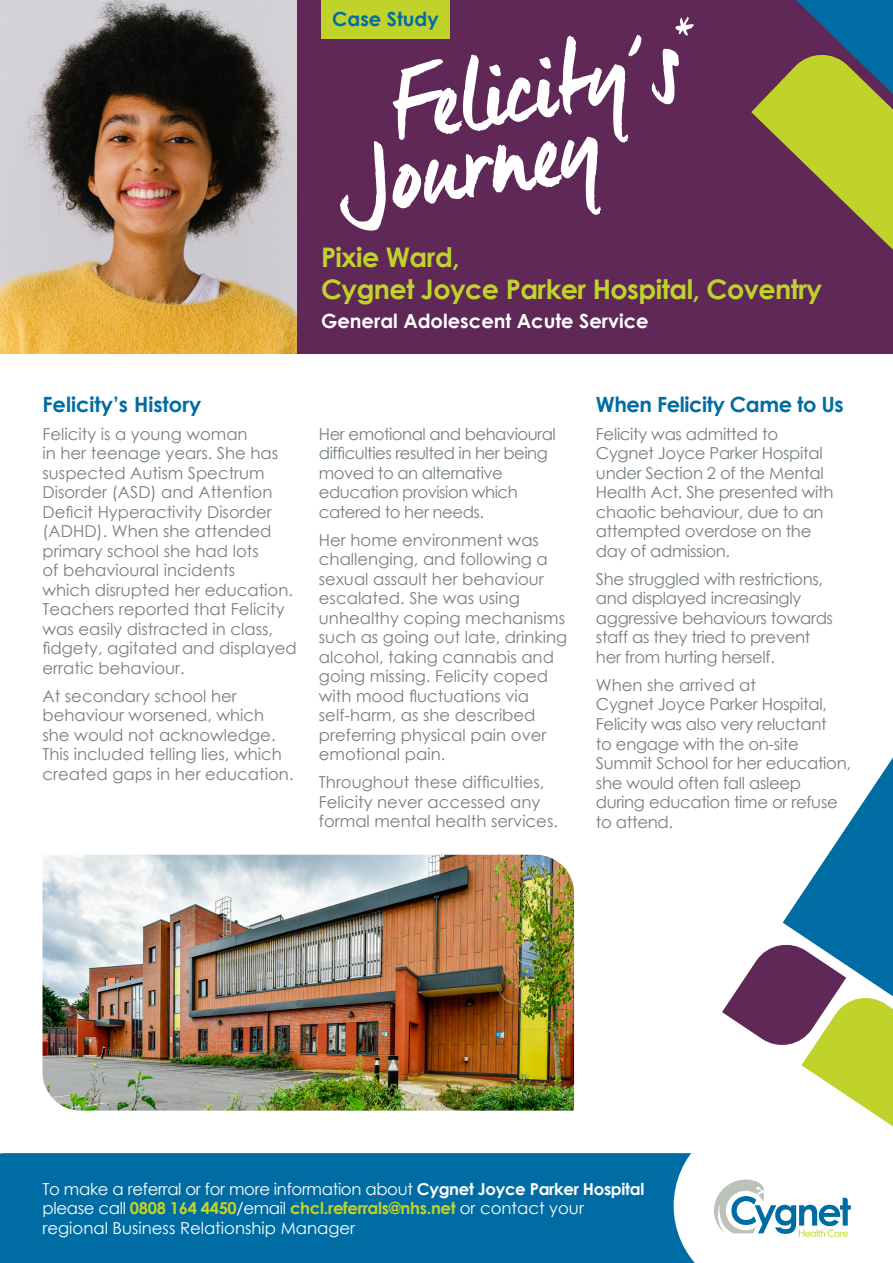
<style>
.page{position:relative;width:893px;height:1263px;background:#fff}
.page>*{position:absolute;margin:0;border:0;box-sizing:border-box;transform-origin:0 0}
.t1{font:103.5px "Manus";color:#fff}
.t2{font:700 27px/32.4px "Century Gothic";letter-spacing:-.02em;color:#c0d32b}
.HEADLINE{font:700 21px "Century Gothic";letter-spacing:-.02em;color:#006ca4}
.HEADLINE-2{font:700 21px "Century Gothic";color:#006ca4}
.t3{font:700 19.5px "Century Gothic";color:#fff}
.t4{font:700 19.5px "Century Gothic";color:#006ca4}
.BODY{font:16.5px/19.5px "Century Gothic";color:#767f84}
.BODY-2{font:16.5px/19.5px "Century Gothic";letter-spacing:-.02em;color:#767f84}
.t5{font:16.5px/19.5px "Century Gothic";letter-spacing:-.01em;color:#fff}
.BODY-3{font:16.5px/19.5px "Century Gothic";letter-spacing:-.03em;color:#767f84}
.s1{font-weight:700}
.s2{font-weight:700;color:#c0d32b}
</style>
<div class="page">
<img style="left:0;top:0;width:298px;height:354px">
<div style="left:298px;top:0;width:595px;height:354px;background:#5f2857"></div>
<div style="left:0;top:1153px;width:674px;height:110px;background:#006ca4"></div>
<div style="left:321px;top:0;width:129px;height:38px;background:#c0d32b"></div>
<svg style="left:751px;top:0;width:142px;height:250px"></svg>
<svg style="left:783px;top:757px;width:110px;height:183px;fill:#006ca4"></svg>
<svg style="left:674px;top:940px;width:219px;height:323px"></svg>
<img style="left:43px;top:855px;width:531px;height:255px">
<p class="t4" style="left:332px;top:4px;width:108px">Case Study</p>
<p class="t1" style="left:384px;top:43px;width:292px;rotate:-8deg">Felicity’s</p>
<p class="t1" style="left:328px;top:120px;width:267px;rotate:-8deg">Journey</p>
<p class="t2" style="left:321px;top:240px;width:503px">Pixie Ward,<br>Cygnet Joyce Parker Hospital, Coventry</p>
<p class="t3" style="left:321px;top:306px;width:329px">General Adolescent Acute Service</p>
<p class="HEADLINE-2" style="left:43px;top:388px;width:160px">Felicity’s History</p>
<p class="BODY" style="left:43px;top:424px;width:256px">Felicity is a young woman<br>in her teenage years. She has suspected Autism Spectrum<br>Disorder (ASD) and Attention<br>Deficit Hyperactivity Disorder (ADHD). When she attended primary school she had lots<br>of behavioural incidents<br>which disrupted her education.<br>Teachers reported that Felicity was easily distracted in class, fidgety, agitated and displayed erratic behaviour.</p>
<p class="BODY" style="left:43px;top:686px;width:253px">At secondary school her behaviour worsened, which she would not acknowledge.<br>This included telling lies, which created gaps in her education.</p>
<p class="BODY-3" style="left:319px;top:424px;width:238px">Her emotional and behavioural difficulties resulted in her being moved to an alternative education provision which catered to her needs.</p>
<p class="BODY" style="left:319px;top:530px;width:250px">Her home environment was challenging, and following a sexual assault her behaviour escalated. She was using unhealthy coping mechanisms such as going out late, drinking alcohol, taking cannabis and going missing. Felicity coped with mood fluctuations via self-harm, as she described preferring physical pain over emotional pain.</p>
<p class="BODY" style="left:319px;top:772px;width:241px">Throughout these difficulties,<br>Felicity never accessed any formal mental health services.</p>
<p class="HEADLINE" style="left:596px;top:388px;width:249px">When Felicity Came to Us</p>
<p class="BODY-2" style="left:596px;top:424px;width:239px">Felicity was admitted to<br>Cygnet Joyce Parker Hospital under Section 2 of the Mental<br>Health Act. She presented with chaotic behaviour, due to an attempted overdose on the day of admission.</p>
<p class="BODY-2" style="left:596px;top:569px;width:239px">She struggled with restrictions, and displayed increasingly aggressive behaviours towards staff as they tried to prevent her from hurting herself.</p>
<p class="BODY-2" style="left:596px;top:675px;width:257px">When she arrived at<br>Cygnet Joyce Parker Hospital,<br>Felicity was also very reluctant<br>to engage with the on-site<br>Summit School for her education, she would often fall asleep during education time or refuse to attend.</p>
<p class="t5" style="left:43px;top:1179px;width:603px">To make a referral or for more information about <span class="s1">Cygnet Joyce Parker Hospital </span>please call <span class="s2">0808 164 4450</span>/email <span class="s2">chcl.referrals@nhs.net</span> or contact your regional Business Relationship Manager</p>
</div>
